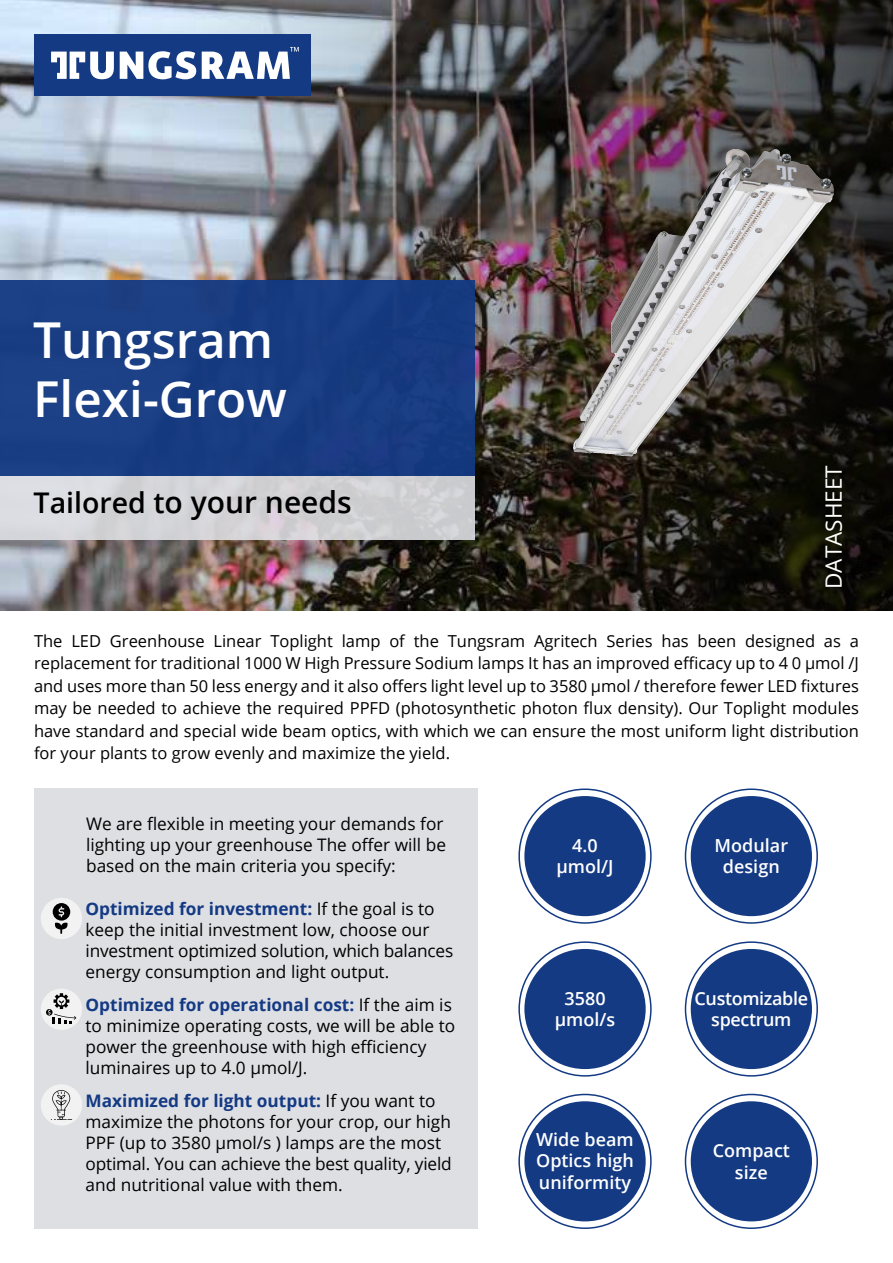
<style>
.page{position:relative;width:893px;height:1263px;background:#fff}
.page>*{position:absolute;margin:0;border:0;box-sizing:border-box;transform-origin:0 0}
.t1{font:600 49.5px/59.4px "Open Sans";color:#fff}
.t2{font:600 30px "Open Sans";color:#000}
.t3{font:22.5px "Open Sans";color:#fff}
.t4{font:600 18px/21.6px "Open Sans";color:#fff;text-align:center}
.t5{font:600 18px/21.6px "Open Sans";letter-spacing:-.02em;color:#fff;text-align:center}
.t6{font:17.25px/21px "Open Sans";color:#000}
.t7{font:16.5px/22.5px "Open Sans";color:#000;text-align:justify}
.s1{font-size:28.5px}
.s2{font-weight:700;color:#143a84}
</style>
<div class="page">
<img style="left:0;top:0;width:134px;height:610px">
<div style="left:34px;top:788px;width:443px;height:441px;background:#dedfe3"></div>
<div style="left:691px;top:1101px;width:121px;height:120px;background:#143a83;border-radius:50%"></div>
<div style="left:691px;top:949px;width:121px;height:120px;background:#143a83;border-radius:50%"></div>
<div style="left:691px;top:796px;width:121px;height:120px;background:#143a83;border-radius:50%"></div>
<div style="left:524px;top:796px;width:122px;height:120px;background:#143a83;border-radius:50%"></div>
<div style="left:524px;top:949px;width:122px;height:120px;background:#143a83;border-radius:50%"></div>
<div style="left:524px;top:1101px;width:122px;height:120px;background:#143a83;border-radius:50%"></div>
<div style="left:41px;top:898px;width:41px;height:41px;background:#f2f2f2;border-radius:50%"></div>
<svg style="left:53px;top:903px;width:17px;height:31px"></svg>
<div style="left:41px;top:988px;width:41px;height:42px;background:#f2f2f2;border-radius:50%"></div>
<svg style="left:46px;top:993px;width:30px;height:30px"></svg>
<div style="left:41px;top:1084px;width:41px;height:41px;background:#f2f2f2;border-radius:50%"></div>
<svg style="left:51px;top:1090px;width:21px;height:30px"></svg>
<img style="left:134px;top:0;width:759px;height:610px">
<img style="left:555px;top:146px;width:287px;height:320px">
<div style="left:34px;top:35px;width:276px;height:61px;background:#143a84"></div>
<svg style="left:120px;top:51px;width:76px;height:28px"></svg>
<svg style="left:202px;top:47px;width:97px;height:32px"></svg>
<svg style="left:51px;top:52px;width:63px;height:27px"></svg>
<div style="left:0;top:281px;width:474px;height:195px;background:#143a83"></div>
<div style="left:0;top:476px;width:474px;height:63px;background:linear-gradient(to right,#dadbe0,#ccccce)"></div>
<h1 class="t1" style="left:33px;top:309px;width:255px">Tungsram<br>Flexi-Grow</h1>
<h2 class="t2" style="left:34px;top:482px;width:320px"><span class="s1">Tailored t</span>o your needs</h2>
<h3 class="t3" style="left:818px;top:589px;width:125px;rotate:-90deg">DATASHEET</h3>
<p class="t7" style="left:34px;top:629px;width:826px">The LED Greenhouse Linear Toplight lamp of the Tungsram Agritech Series has been designed as a replacement for traditional 1000 W High Pressure Sodium lamps It has an improved efficacy up to 4 0 μmol /J and uses more than 50 less energy and it also offers light level up to 3580 μmol / therefore fewer LED fixtures may be needed to achieve the required PPFD (photosynthetic photon flux density). Our Toplight modules have standard and special wide beam optics, with which we can ensure the most uniform light distribution for your plants to grow evenly and maximize the yield.</p>
<p class="t6" style="left:86px;top:813px;width:361px">We are flexible in meeting your demands for lighting up your greenhouse The offer will be based on the main criteria you specify:</p>
<p class="t6" style="left:86px;top:898px;width:369px"><span class="s2">Optimized for investment:</span> If the goal is to keep the initial investment low, choose our investment optimized solution, which balances energy consumption and light output.</p>
<p class="t6" style="left:86px;top:994px;width:371px"><span class="s2">Optimized for operational cost:</span> If the aim is to minimize operating costs, we will be able to power the greenhouse with high efficiency luminaires up to 4.0 µmol/J.</p>
<p class="t6" style="left:86px;top:1090px;width:368px"><span class="s2">Maximized for light output:</span> If you want to maximize the photons for your crop, our high PPF (up to 3580 µmol/s ) lamps are the most optimal. You can achieve the best quality, yield and nutritional value with them.</p>
<p class="t4" style="left:556px;top:834px;width:59px">4.0 μmol/J</p>
<p class="t4" style="left:555px;top:987px;width:62px">3580 μmol/s</p>
<p class="t4" style="left:536px;top:1128px;width:99px;text-align:justify">Wide beam Optics high uniformity</p>
<p class="t4" style="left:715px;top:834px;width:75px">Modular design</p>
<p class="t5" style="left:695px;top:987px;width:115px">Customizable spectrum</p>
<p class="t4" style="left:713px;top:1140px;width:79px">Compact size</p>
</div>
